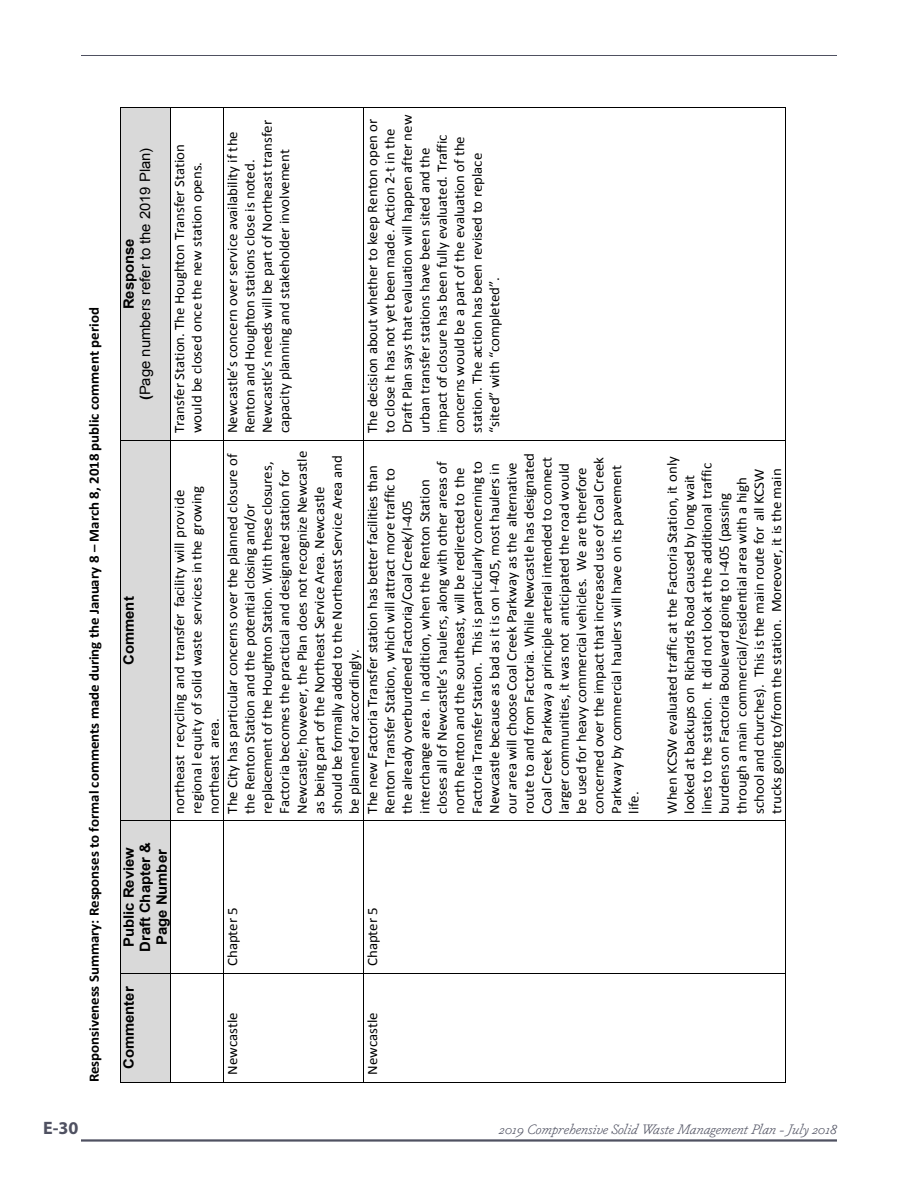
<style>
.page{position:relative;width:918px;height:1188px;background:#fff}
.page>*{position:absolute;margin:0;border:0;box-sizing:border-box;transform-origin:0 0}
.t1{font:700 18px "Myriad Pro";color:#4f5161}
.t2{font:14.25px/17.4px "Calibri";color:#000;scale:1.04 1}
.t3{font:700 14.25px "Calibri";letter-spacing:-.005em;color:#000;scale:1.04 1}
.t4{font:700 14.25px/16.5px "Arial";color:#000;text-align:center;scale:1.04 1}
.t5{font:14.25px/16.4px "Arial";color:#000;text-align:center;scale:1.04 1}
.t6{font:italic 300 13.5px "Dapifer";color:#4f5161}
.s1{font-weight:700}
</style>
<div class="page">
<hr style="left:81px;top:1139px;width:756px;height:3px;background:#4f5161">
<hr style="left:81px;top:55px;width:756px;height:1px;background:#4f5161">
<div style="left:121px;top:974px;width:49px;height:108px;background:#d9d9d9"></div>
<div style="left:121px;top:821px;width:49px;height:152px;background:#d9d9d9"></div>
<div style="left:121px;top:441px;width:49px;height:380px;background:#d9d9d9"></div>
<div style="left:121px;top:108px;width:49px;height:332px;background:#d9d9d9"></div>
<hr style="left:120px;top:974px;width:1px;height:108px;background:#000">
<hr style="left:120px;top:821px;width:1px;height:152px;background:#000">
<hr style="left:120px;top:441px;width:1px;height:380px;background:#000">
<hr style="left:120px;top:108px;width:1px;height:332px;background:#000">
<hr style="left:121px;top:1082px;width:49px;height:1px;background:#000">
<hr style="left:121px;top:973px;width:49px;height:1px;background:#000">
<hr style="left:121px;top:821px;width:49px;height:1px;background:#000">
<hr style="left:121px;top:440px;width:49px;height:1px;background:#000">
<hr style="left:121px;top:107px;width:49px;height:1px;background:#000">
<hr style="left:170px;top:974px;width:1px;height:108px;background:#000">
<hr style="left:170px;top:821px;width:1px;height:152px;background:#000">
<hr style="left:170px;top:441px;width:1px;height:380px;background:#000">
<hr style="left:170px;top:108px;width:1px;height:332px;background:#000">
<hr style="left:171px;top:1082px;width:52px;height:1px;background:#000">
<hr style="left:171px;top:973px;width:52px;height:1px;background:#000">
<hr style="left:171px;top:821px;width:52px;height:1px;background:#000">
<hr style="left:171px;top:440px;width:52px;height:1px;background:#000">
<hr style="left:171px;top:107px;width:52px;height:1px;background:#000">
<hr style="left:223px;top:974px;width:1px;height:108px;background:#000">
<hr style="left:223px;top:821px;width:1px;height:152px;background:#000">
<hr style="left:223px;top:441px;width:1px;height:380px;background:#000">
<hr style="left:223px;top:108px;width:1px;height:332px;background:#000">
<hr style="left:224px;top:1082px;width:139px;height:1px;background:#000">
<hr style="left:224px;top:973px;width:139px;height:1px;background:#000">
<hr style="left:224px;top:821px;width:139px;height:1px;background:#000">
<hr style="left:224px;top:440px;width:139px;height:1px;background:#000">
<hr style="left:224px;top:107px;width:139px;height:1px;background:#000">
<hr style="left:363px;top:974px;width:1px;height:108px;background:#000">
<hr style="left:363px;top:821px;width:1px;height:152px;background:#000">
<hr style="left:363px;top:441px;width:1px;height:380px;background:#000">
<hr style="left:363px;top:108px;width:1px;height:332px;background:#000">
<hr style="left:364px;top:1082px;width:421px;height:1px;background:#000">
<hr style="left:785px;top:974px;width:1px;height:108px;background:#000">
<hr style="left:364px;top:973px;width:421px;height:1px;background:#000">
<hr style="left:785px;top:821px;width:1px;height:152px;background:#000">
<hr style="left:364px;top:821px;width:421px;height:1px;background:#000">
<hr style="left:785px;top:441px;width:1px;height:380px;background:#000">
<hr style="left:364px;top:440px;width:421px;height:1px;background:#000">
<hr style="left:785px;top:108px;width:1px;height:332px;background:#000">
<hr style="left:364px;top:107px;width:421px;height:1px;background:#000">
<p class="t3" style="left:85px;top:1082px;width:747px;rotate:-90deg">Responsiveness Summary: Responses to formal comments made during the January 8 – March 8, 2018 public comment period</p>
<p class="t5" style="left:121px;top:400px;width:244px;rotate:-90deg"><span class="s1">Response<br>(</span>Page numbers refer to the 2019 Plan)</p>
<p class="t4" style="left:121px;top:665px;width:67px;rotate:-90deg">Comment</p>
<p class="t2" style="left:171px;top:433px;width:279px;rotate:-90deg">Transfer Station. The Houghton Transfer Station would be closed once the new station opens.</p>
<p class="t2" style="left:171px;top:814px;width:317px;rotate:-90deg">northeast recycling and transfer facility will prov ide regional equity of solid waste services inthe growing northeast area.</p>
<p class="t2" style="left:224px;top:433px;width:302px;rotate:-90deg">Newcastle’s concern over service availability if the Renton and Houghton stations close is noted.<br>Newcastle’s needs will be part of Northeast transfer capacity planning and stakeholder involvement</p>
<p class="t2" style="left:364px;top:433px;width:308px;rotate:-90deg">The decision about whether to keep Renton open or to close it has not yet been made. Action 2-t in the Draft Plan says that evaluation will happen after new urban transfer stations have been sited and the impact of closure has been fully evaluated. Traffic concerns would be a part of the evaluation of the station. The action has been revised to replace “sited” with “completed”.</p>
<p class="t2" style="left:224px;top:814px;width:350px;rotate:-90deg">The City has particular concerns over the planned closure of the Renton Station and the potential closing and/or replacement of the Houghton Station. With these closures, Factoria becomes the practical and designated station for Newcastle; however, the Plan does not recognize Newcastle as being part of the Northeast Service Area. Newcastle should be formally added to the Northeast Service Area and be planned for accordingly.</p>
<p class="t2" style="left:364px;top:814px;width:348px;rotate:-90deg">The new Factoria Transfer station has better facilities than Renton Transfer Station, which will attract more traffic to the already overburdened Factoria/Coal Creek/I‐405 interchange area. In addition, when the Renton Station closes all of Newcastle’s haulers, along with other areas of north Renton and the southeast, will be redirected to the Factoria Transfer Station. This is particularly concerning to Newcastle because as bad as it is on I‐405, most haulers in our area will choose Coal Creek Parkway as the alternative route to and from Factoria. While Newcastle has designated Coal Creek Parkway a principle arterial intended to connect larger communities, it was not anticipated the road would be used for heavy commercial vehicles. We are therefore concerned over the impact that increased use of Coal Creek Parkway by commercial haulers will have on its pavement life.</p>
<p class="t2" style="left:663px;top:814px;width:345px;rotate:-90deg">When KCSW evaluated traffic at the Factoria Station, it only looked at backups on Richards Road caused by long wait lines to the station. It did not look at the additional traffic burdens on Factoria Boulevard going to I‐405 (passing through a main commercial/residential area with a high school and churches). This is the main route for all KCSW trucks going to/from the station. Moreover, it is the main</p>
<p class="t4" style="left:121px;top:952px;width:107px;rotate:-90deg">Public Review<br>Draft Chapter &amp;<br>Page Number</p>
<p class="t4" style="left:121px;top:1069px;width:81px;rotate:-90deg">Commenter</p>
<p class="t2" style="left:224px;top:966px;width:58px;rotate:-90deg">Chapter 5</p>
<p class="t2" style="left:224px;top:1075px;width:62px;rotate:-90deg">Newcastle</p>
<p class="t2" style="left:364px;top:966px;width:58px;rotate:-90deg">Chapter 5</p>
<p class="t2" style="left:364px;top:1075px;width:62px;rotate:-90deg">Newcastle</p>
<p class="t1" style="left:43px;top:1116px;width:37px">E-30</p>
<p class="t6" style="left:499px;top:1120px;width:339px">2019 Comprehensive Solid Waste Management Plan - July 2018</p>
</div>
